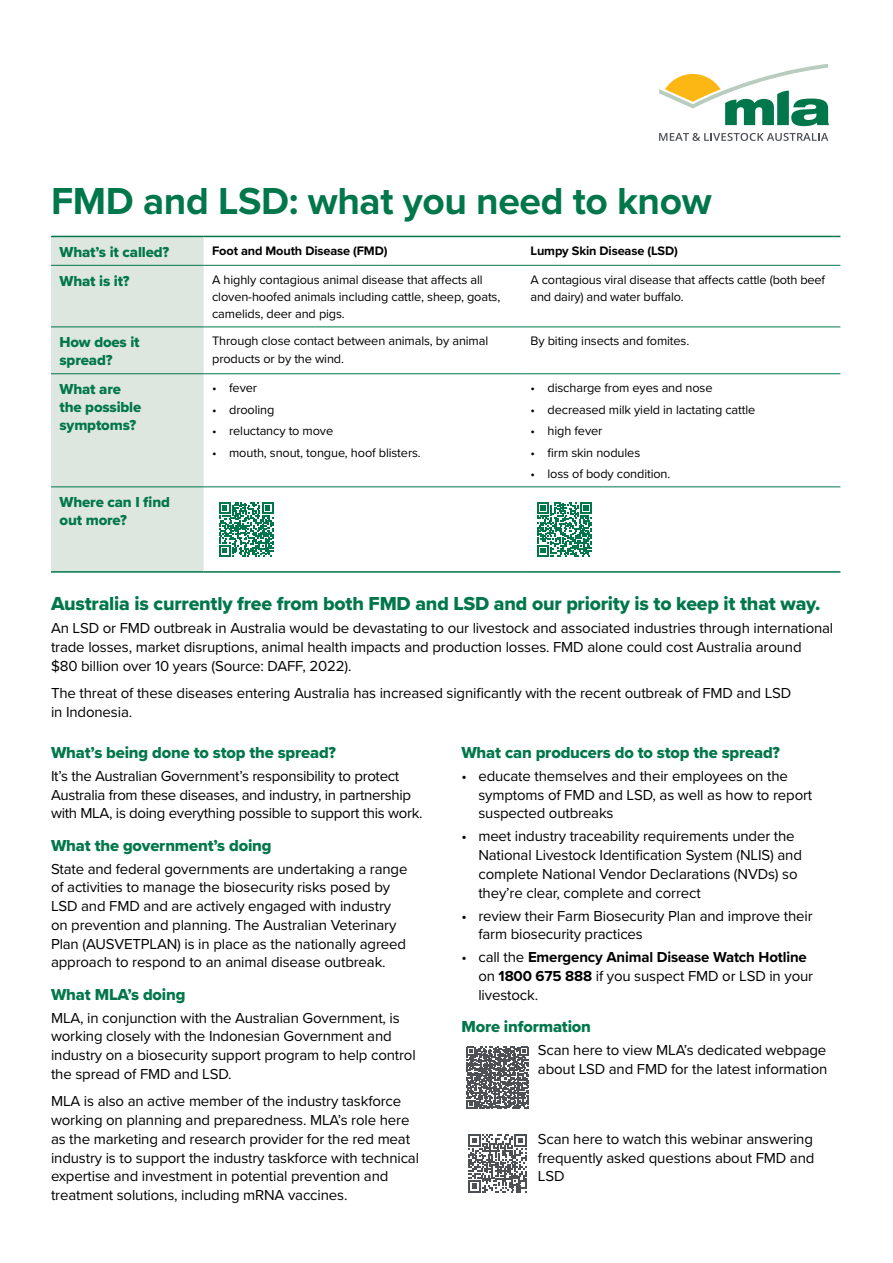
<style>
.page{position:relative;width:893px;height:1263px;background:#fff}
.page>*{position:absolute;margin:0;border:0;box-sizing:border-box;transform-origin:0 0}
.t1{font:700 39px "Proxima Nova";letter-spacing:-.01em;color:#00774a}
.t2{font:19.5px "Proxima Nova Extrabld";letter-spacing:-.01em;color:#00774a}
.t3{font:16.5px "Proxima Nova Extrabld";letter-spacing:-.01em;color:#00774a}
.t4{font:15px/18.8px "Proxima Nova";letter-spacing:-.01em;color:#000}
.t5{font:15px/18px "Proxima Nova Extrabld";letter-spacing:-.01em;color:#00774a}
.t6{font:12.75px/17.2px "Proxima Nova";letter-spacing:-.01em;color:#000}
.t7{font:700 12.75px "Proxima Nova";letter-spacing:-.01em;color:#000}
.s1{font-weight:700}
</style>
<div class="page">
<svg style="left:659px;top:64px;width:170px;height:62px"></svg>
<svg style="left:659px;top:133px;width:169px;height:8px"></svg>
<svg style="left:466px;top:1047px;width:63px;height:62px"></svg>
<svg style="left:468px;top:1134px;width:59px;height:58px"></svg>
<div style="left:51px;top:237px;width:153px;height:334px;background:#dee6e0"></div>
<hr style="left:51px;top:236px;width:153px;height:1px;background:#00774a">
<hr style="left:204px;top:236px;width:318px;height:1px;background:#00774a">
<hr style="left:522px;top:236px;width:318px;height:1px;background:#00774a">
<hr style="left:51px;top:571px;width:153px;height:2px;background:#00774a">
<hr style="left:204px;top:571px;width:318px;height:2px;background:#00774a">
<hr style="left:522px;top:571px;width:318px;height:2px;background:#00774a">
<hr style="left:51px;top:265px;width:153px;height:1px;background:#00774a">
<hr style="left:204px;top:265px;width:318px;height:1px;background:#00774a">
<hr style="left:522px;top:265px;width:318px;height:1px;background:#00774a">
<hr style="left:51px;top:327px;width:153px;height:1px;background:#00774a">
<hr style="left:204px;top:327px;width:318px;height:1px;background:#00774a">
<hr style="left:522px;top:327px;width:318px;height:1px;background:#00774a">
<hr style="left:51px;top:373px;width:153px;height:1px;background:#00774a">
<hr style="left:204px;top:373px;width:318px;height:1px;background:#00774a">
<hr style="left:522px;top:373px;width:318px;height:1px;background:#00774a">
<hr style="left:51px;top:487px;width:153px;height:1px;background:#00774a">
<hr style="left:204px;top:487px;width:318px;height:1px;background:#00774a">
<hr style="left:522px;top:487px;width:318px;height:1px;background:#00774a">
<svg style="left:219px;top:502px;width:55px;height:55px"></svg>
<svg style="left:537px;top:502px;width:55px;height:55px"></svg>
<h1 class="t1" style="left:51px;top:172px;width:662px">FMD and LSD: what you need to know</h1>
<p class="t5" style="left:60px;top:243px;width:111px">What’s it called?</p>
<p class="t7" style="left:212px;top:241px;width:177px">Foot and Mouth Disease (FMD)</p>
<p class="t7" style="left:531px;top:241px;width:149px">Lumpy Skin Disease (LSD)</p>
<p class="t5" style="left:60px;top:271px;width:72px">What is it?</p>
<p class="t6" style="left:212px;top:270px;width:290px">A highly contagious animal disease that affects all cloven-hoofed animals including cattle, sheep, goats, camelids, deer and pigs.</p>
<p class="t6" style="left:531px;top:270px;width:296px">A contagious viral disease that affects cattle (both beef and dairy) and water buffalo.</p>
<p class="t5" style="left:60px;top:333px;width:82px">How does it spread?</p>
<p class="t6" style="left:212px;top:332px;width:278px">Through close contact between animals, by animal products or by the wind.</p>
<p class="t6" style="left:531px;top:332px;width:160px">By biting insects and fomites.</p>
<p class="t5" style="left:60px;top:380px;width:83px">What are the possible symptoms?</p>
<p class="t6" style="left:212px;top:379px;width:46px">• fever</p>
<p class="t6" style="left:531px;top:379px;width:184px">• discharge from eyes and nose</p>
<p class="t6" style="left:531px;top:400px;width:226px">• decreased milk yield in lactating cattle</p>
<p class="t6" style="left:531px;top:422px;width:73px">• high fever</p>
<p class="t6" style="left:531px;top:443px;width:111px">• firm skin nodules</p>
<p class="t6" style="left:531px;top:465px;width:141px">• loss of body condition.</p>
<p class="t6" style="left:212px;top:400px;width:64px">• drooling</p>
<p class="t6" style="left:212px;top:422px;width:123px">• reluctancy to move</p>
<p class="t6" style="left:212px;top:443px;width:210px">• mouth, snout, tongue, hoof blisters.</p>
<p class="t5" style="left:60px;top:493px;width:112px">Where can I find out more?</p>
<h2 class="t2" style="left:51px;top:589px;width:771px">Australia is currently free from both FMD and LSD and our priority is to keep it that way.</h2>
<p class="t4" style="left:51px;top:618px;width:784px">An LSD or FMD outbreak in Australia would be devastating to our livestock and associated industries through international trade losses, market disruptions, animal health impacts and production losses. FMD alone could cost Australia around<br>$80 billion over 10 years (Source: DAFF, 2022).</p>
<p class="t4" style="left:51px;top:683px;width:742px">The threat of these diseases entering Australia has increased significantly with the recent outbreak of FMD and LSD in Indonesia.</p>
<p class="t3" style="left:51px;top:740px;width:287px">What’s being done to stop the spread?</p>
<p class="t4" style="left:51px;top:766px;width:373px">It’s the Australian Government’s responsibility to protect<br>Australia from these diseases, and industry, in partnership with MLA, is doing everything possible to support this work.</p>
<p class="t3" style="left:51px;top:833px;width:222px">What the government’s doing</p>
<p class="t4" style="left:51px;top:859px;width:358px">State and federal governments are undertaking a range of activities to manage the biosecurity risks posed by LSD and FMD and are actively engaged with industry on prevention and planning. The Australian Veterinary Plan (AUSVETPLAN) is in place as the nationally agreed approach to respond to an animal disease outbreak.</p>
<p class="t3" style="left:51px;top:982px;width:136px">What MLA’s doing</p>
<p class="t4" style="left:51px;top:1008px;width:366px">MLA, in conjunction with the Australian Government, is working closely with the Indonesian Government and industry on a biosecurity support program to help control the spread of FMD and LSD.</p>
<p class="t4" style="left:51px;top:1091px;width:370px">MLA is also an active member of the industry taskforce working on planning and preparedness. MLA’s role here as the marketing and research provider for the red meat industry is to support the industry taskforce with technical expertise and investment in potential prevention and treatment solutions, including mRNA vaccines.</p>
<p class="t3" style="left:461px;top:740px;width:320px">What can producers do to stop the spread?</p>
<p class="t4" style="left:478px;top:766px;width:335px;text-indent:-17px">• educate themselves and their employees on the symptoms of FMD and LSD, as well as how to report suspected outbreaks</p>
<p class="t4" style="left:478px;top:826px;width:325px;text-indent:-17px">• meet industry traceability requirements under the National Livestock Identification System (NLIS) and complete National Vendor Declarations (NVDs) so they’re clear, complete and correct</p>
<p class="t4" style="left:478px;top:906px;width:336px;text-indent:-17px">• review their Farm Biosecurity Plan and improve their farm biosecurity practices</p>
<p class="t4" style="left:478px;top:947px;width:336px;text-indent:-17px">• call the <span class="s1">Emergency Animal Disease Watch Hotline </span>on <span class="s1">1800 675 888</span> if you suspect FMD or LSD in your livestock.</p>
<p class="t3" style="left:461px;top:1014px;width:131px">More information</p>
<p class="t4" style="left:538px;top:1040px;width:291px">Scan here to view MLA’s dedicated webpage about LSD and FMD for the latest information</p>
<p class="t4" style="left:538px;top:1129px;width:278px;text-align:justify">Scan here to watch this webinar answering frequently asked questions about FMD and LSD</p>
</div>
